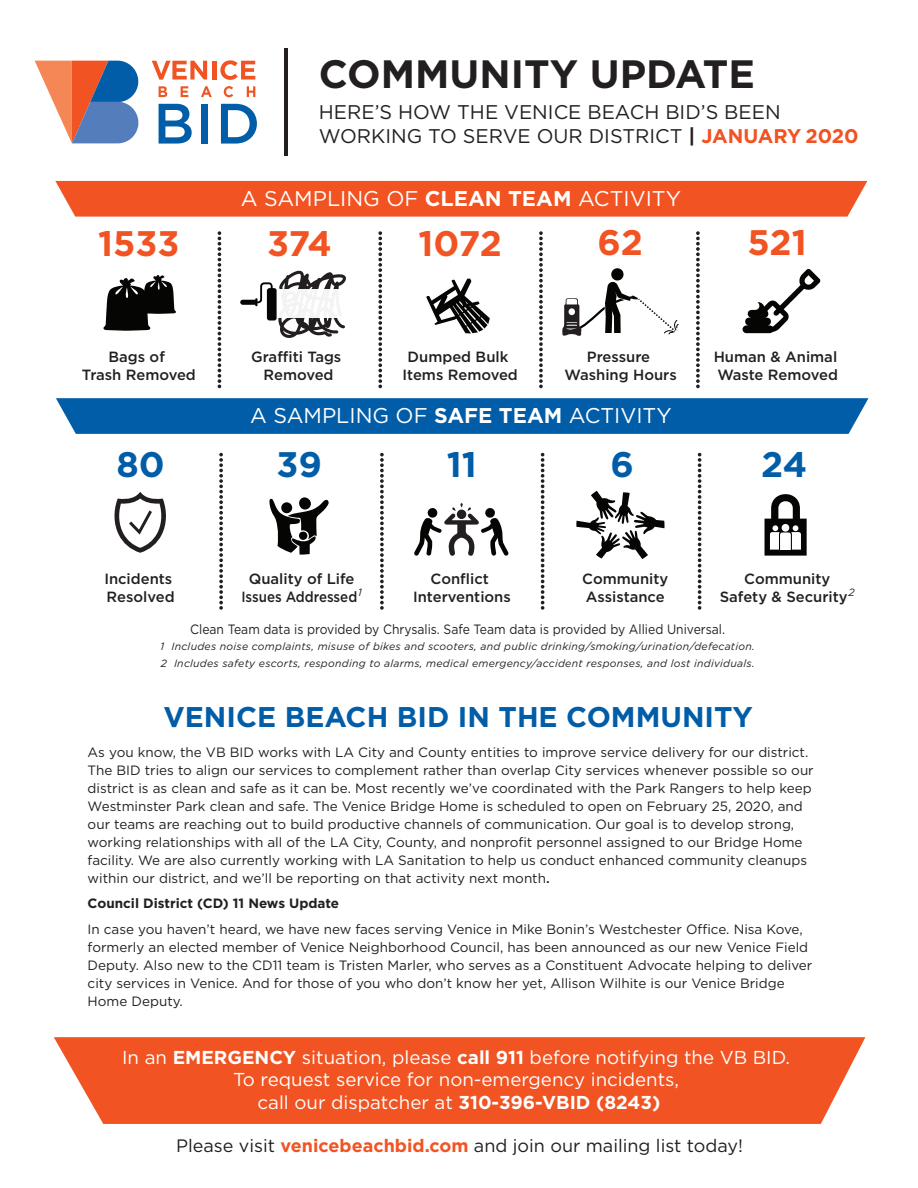
<style>
.page{position:relative;width:918px;height:1188px;background:#fff}
.page>*{position:absolute;margin:0;border:0;box-sizing:border-box;transform-origin:0 0}
.t1{font:700 51.45px "Gotham";color:#231f20}
.t2{font:700 39.6px "Gotham";color:#231f20}
.t3{font:700 35.55px "Gotham";letter-spacing:-.005em;color:#f15322}
.t4{font:700 35.55px "Gotham";color:#015da7}
.t5{font:700 28.5px "Gotham";color:#015da7}
.t6{font:25.8px "Gotham";color:#231f20}
.t7{font:21.3px "Gotham";color:#fff}
.t8{font:19.8px/23.7px "Gotham";color:#231f20}
.t9{font:18.75px/22.4px "Gotham";color:#fff;text-align:center}
.t10{font:18px "Gotham";color:#231f20}
.t11{font:500 14.85px/17.7px "Gotham";color:#231f20;text-align:center}
.t12{font:13.5px/18px "Gotham";color:#231f20}
.t13{font:13.5px "Gotham";color:#231f20;scale:.9 1}
.t14{font:700 13.5px "Gotham";color:#231f20}
.t15{font:italic 10.5px/16.5px "Gotham";letter-spacing:.025em;color:#231f20}
.s1{font-weight:700}
.s2{font-weight:700;color:#f15322}
.s3{font-weight:500}
</style>
<div class="page">
<svg style="left:54px;top:1037px;width:811px;height:87px;background:#f15d2f"></svg>
<svg style="left:103px;top:275px;width:73px;height:56px"></svg>
<svg style="left:240px;top:271px;width:106px;height:67px"></svg>
<svg style="left:426px;top:279px;width:64px;height:54px"></svg>
<svg style="left:114px;top:492px;width:52px;height:61px"></svg>
<div style="left:55px;top:181px;width:812px;height:36px;background:#f15322"></div>
<svg style="left:56px;top:398px;width:813px;height:36px;background:#0962a9"></svg>
<svg style="left:218px;top:231px;width:3px;height:157px"></svg>
<svg style="left:378px;top:231px;width:4px;height:157px"></svg>
<svg style="left:539px;top:231px;width:4px;height:157px"></svg>
<svg style="left:219px;top:453px;width:4px;height:157px"></svg>
<svg style="left:380px;top:453px;width:4px;height:157px"></svg>
<svg style="left:541px;top:453px;width:3px;height:157px"></svg>
<svg style="left:562px;top:268px;width:117px;height:68px"></svg>
<svg style="left:696px;top:231px;width:4px;height:157px"></svg>
<svg style="left:269px;top:497px;width:60px;height:58px"></svg>
<svg style="left:414px;top:503px;width:95px;height:53px"></svg>
<svg style="left:698px;top:453px;width:3px;height:157px"></svg>
<svg style="left:576px;top:491px;width:89px;height:68px"></svg>
<svg style="left:742px;top:269px;width:79px;height:64px"></svg>
<svg style="left:765px;top:494px;width:42px;height:62px"></svg>
<h1 class="t1" style="left:174px;top:41px;width:569px">COMMUNITY UPDATE</h1>
<h3 class="t6" style="left:154px;top:106px;width:602px">HERE’S HOW THE VENICE BEACH BID’S BEEN</h3>
<h2 class="t2" style="left:319px;top:50px;width:438px">COMMUNITY UPDATE</h2>
<h3 class="t8" style="left:319px;top:100px;width:541px">HERE’S HOW THE VENICE BEACH BID’S BEEN<br>WORKING TO SERVE OUR DISTRICT <span class="s1">|</span> <span class="s2">JANUARY 2020</span></h3>
<h3 class="t7" style="left:241px;top:185px;width:442px">A SAMPLING OF <span class="s1">CLEAN TEAM</span> ACTIVITY</h3>
<h3 class="t3" style="left:98px;top:222px;width:83px">1533</h3>
<h3 class="t3" style="left:267px;top:222px;width:66px">374</h3>
<h3 class="t3" style="left:418px;top:222px;width:85px">1072</h3>
<h3 class="t3" style="left:597px;top:221px;width:47px">62</h3>
<h3 class="t3" style="left:748px;top:221px;width:61px">521</h3>
<p class="t11" style="left:82px;top:348px;width:115px">Bags of<br>Trash Removed</p>
<p class="t11" style="left:251px;top:348px;width:92px">Graffiti Tags<br>Removed</p>
<p class="t11" style="left:403px;top:348px;width:117px">Dumped Bulk<br>Items Removed</p>
<p class="t11" style="left:565px;top:348px;width:114px">Pressure<br>Washing Hours</p>
<p class="t11" style="left:714px;top:348px;width:126px;text-align:left">Human &amp; Animal<br>Waste Removed</p>
<h3 class="t7" style="left:250px;top:403px;width:423px">A SAMPLING OF <span class="s1">SAFE TEAM</span> ACTIVITY</h3>
<h3 class="t4" style="left:116px;top:443px;width:50px">80</h3>
<h3 class="t4" style="left:277px;top:443px;width:47px">39</h3>
<h3 class="t4" style="left:447px;top:443px;width:31px">11</h3>
<h3 class="t4" style="left:611px;top:443px;width:25px">6</h3>
<h3 class="t4" style="left:761px;top:443px;width:48px">24</h3>
<p class="t11" style="left:104px;top:570px;width:72px;text-align:left">Incidents<br>Resolved</p>
<p class="t11" style="left:241px;top:570px;width:122px">Quality of Life<br>Issues Addressed<sup>1</sup></p>
<p class="t11" style="left:413px;top:570px;width:99px">Conflict<br>Interventions</p>
<p class="t11" style="left:582px;top:570px;width:88px;text-align:left">Community<br>Assistance</p>
<p class="t11" style="left:720px;top:570px;width:136px">Community<br>Safety &amp; Security<sup>2</sup></p>
<p class="t13" style="left:190px;top:621px;width:596px">Clean Team data is provided by Chrysalis. Safe Team data is provided by Allied Universal.</p>
<p class="t15" style="left:161px;top:638px;width:596px">1 Includes noise complaints, misuse of bikes and scooters, and public drinking/smoking/urination/defecation.<br>2 Includes safety escorts, responding to alarms, medical emergency/accident responses, and lost individuals.</p>
<h3 class="t5" style="left:164px;top:700px;width:591px">VENICE BEACH BID IN THE COMMUNITY</h3>
<p class="t12" style="left:88px;top:743px;width:728px">As you know, the VB BID works with LA City and County entities to improve service delivery for our district.<br>The BID tries to align our services to complement rather than overlap City services whenever possible so our district is as clean and safe as it can be. Most recently we’ve coordinated with the Park Rangers to help keep Westminster Park clean and safe. The Venice Bridge Home is scheduled to open on February 25, 2020, and our teams are reaching out to build productive channels of communication. Our goal is to develop strong, working relationships with all of the LA City, County, and nonprofit personnel assigned to our Bridge Home facility. We are also currently working with LA Sanitation to help us conduct enhanced community cleanups within our district, and we’ll be reporting on that activity next month<span class="s3">.</span></p>
<p class="t14" style="left:88px;top:895px;width:253px">Council District (CD) 11 News Update</p>
<p class="t12" style="left:88px;top:920px;width:726px">In case you haven’t heard, we have new faces serving Venice in Mike Bonin’s Westchester Office. Nisa Kove, formerly an elected member of Venice Neighborhood Council, has been announced as our new Venice Field Deputy. Also new to the CD11 team is Tristen Marler, who serves as a Constituent Advocate helping to deliver city services in Venice. And for those of you who don’t know her yet, Allison Wilhite is our Venice Bridge Home Deputy.</p>
<h3 class="t9" style="left:122px;top:1046px;width:670px">In an <span class="s1">EMERGENCY</span> situation, please <span class="s1">call 911</span> before notifying the VB BID.<br>To request service for non-emergency incidents,<br>call our dispatcher at <span class="s1">310-396-VBID (8243)</span></h3>
<h3 class="t10" style="left:176px;top:1134px;width:568px">Please visit <span class="s2">venicebeachbid.com</span> and join our mailing list today!</h3>
</div>
